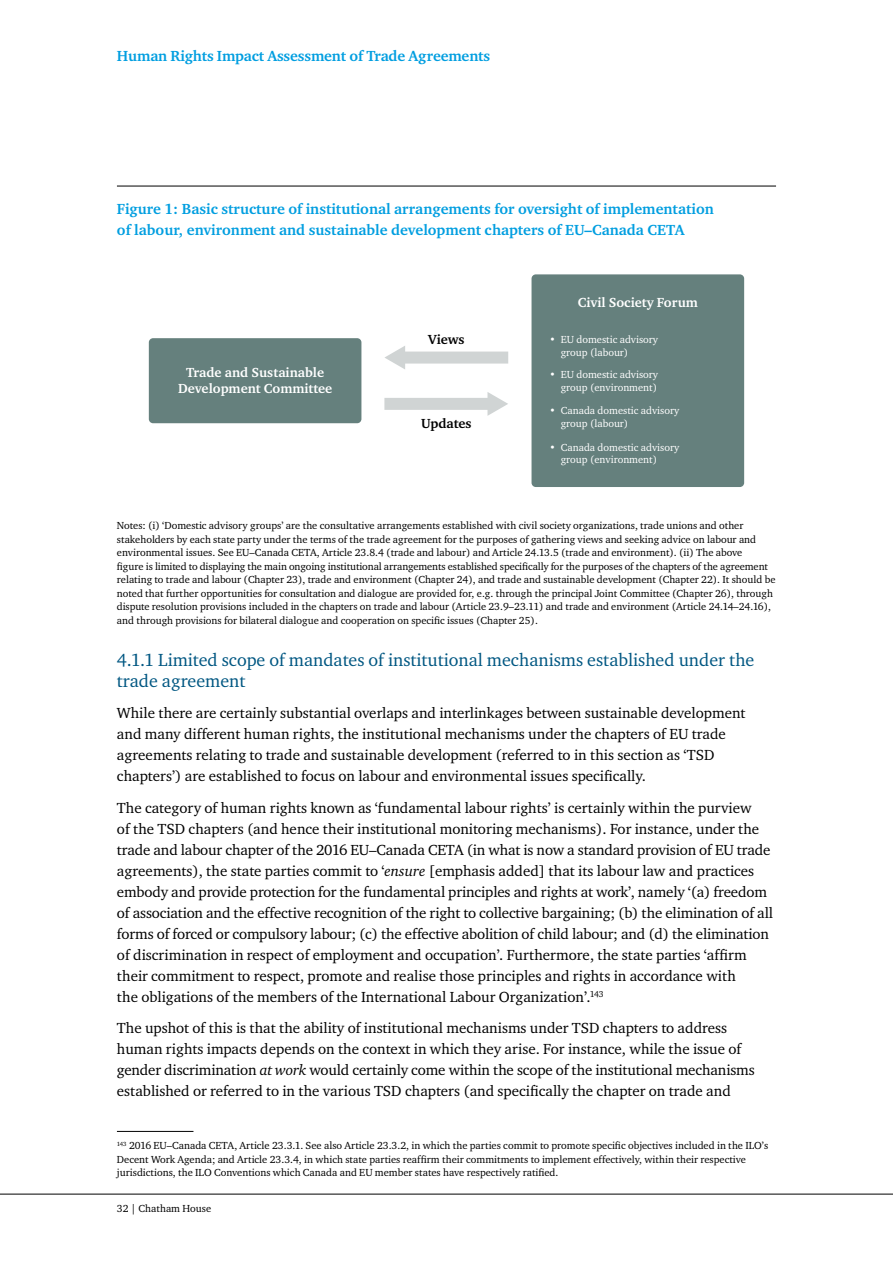
<style>
.page{position:relative;width:893px;height:1263px;background:#fff}
.page>*{position:absolute;margin:0;border:0;box-sizing:border-box;transform-origin:0 0}
.t1{font:18px/21px "Charter ITC";color:#005782}
.t2{font:15px/21px "Charter ITC";color:#000}
.t3{font:700 15px/21px "Charter ITC";color:#009ee0}
.t4{font:700 13.5px/16.2px "Charter ITC";color:#fff;text-align:center}
.t5{font:700 13.5px "Charter ITC";color:#000}
.t6{font:10.5px/13.5px "Charter ITC";color:#000}
.t7{font:10.5px/12.6px "Charter ITC";color:#fff}
.s1{font-style:italic}
</style>
<div class="page">
<hr style="left:117px;top:186px;width:659px;height:1px;background:#000">
<hr style="left:0;top:1194px;width:893px;height:1px;background:#000">
<hr style="left:117px;top:1131px;width:76px;height:1px;background:#000">
<div style="left:149px;top:338px;width:212px;height:85px;background:#65807d;border-radius:4px"></div>
<div style="left:531px;top:274px;width:213px;height:213px;background:#65807d;border-radius:4px"></div>
<div style="left:402px;top:352px;width:106px;height:12px;background:#d0d4d4"></div>
<svg style="left:385px;top:346px;width:20px;height:23px"></svg>
<div style="left:384px;top:398px;width:107px;height:12px;background:#d0d4d4"></div>
<svg style="left:487px;top:392px;width:21px;height:24px"></svg>
<p class="t3" style="left:117px;top:45px;width:375px">Human Rights Impact Assessment of Trade Agreements</p>
<p class="t3" style="left:117px;top:198px;width:598px">Figure 1: Basic structure of institutional arrangements for oversight of implementation of labour, environment and sustainable development chapters of EU–Canada CETA</p>
<p class="t4" style="left:178px;top:364px;width:156px">Trade and Sustainable<br>Development Committee</p>
<p class="t5" style="left:428px;top:331px;width:38px">Views</p>
<p class="t5" style="left:421px;top:415px;width:52px">Updates</p>
<p class="t4" style="left:578px;top:293px;width:122px">Civil Society Forum</p>
<p class="t7" style="left:561px;top:333px;width:99px;text-indent:-11px">• EU domestic advisory group (labour)</p>
<p class="t7" style="left:549px;top:368px;width:110px;text-align:right">• EU domestic advisory group (environment)</p>
<p class="t7" style="left:561px;top:404px;width:120px;text-indent:-11px">• Canada domestic advisory group (labour)</p>
<p class="t7" style="left:561px;top:440px;width:120px;text-indent:-11px">• Canada domestic advisory group (environment)</p>
<p class="t6" style="left:117px;top:519px;width:660px">Notes: (i) ‘Domestic advisory groups’ are the consultative arrangements established with civil society organizations, trade unions and other stakeholders by each state party under the terms of the trade agreement for the purposes of gathering views and seeking advice on labour and environmental issues. See EU–Canada CETA, Article 23.8.4 (trade and labour) and Article 24.13.5 (trade and environment). (ii) The above<br>figure is limited to displaying the main ongoing institutional arrangements established specifically for the purposes of the chapters of the agreement relating to trade and labour (Chapter 23), trade and environment (Chapter 24), and trade and sustainable development (Chapter 22). It should be noted that further opportunities for consultation and dialogue are provided for, e.g. through the principal Joint Committee (Chapter 26), through dispute resolution provisions included in the chapters on trade and labour (Article 23.9–23.11) and trade and environment (Article 24.14–24.16), and through provisions for bilateral dialogue and cooperation on specific issues (Chapter 25).</p>
<p class="t1" style="left:117px;top:649px;width:639px">4.1.1 Limited scope of mandates of institutional mechanisms established under the trade agreement</p>
<p class="t2" style="left:117px;top:702px;width:630px">While there are certainly substantial overlaps and interlinkages between sustainable development and many different human rights, the institutional mechanisms under the chapters of EU trade agreements relating to trade and sustainable development (referred to in this section as ‘TSD chapters’) are established to focus on labour and environmental issues specifically.</p>
<p class="t2" style="left:117px;top:797px;width:658px">The category of human rights known as ‘fundamental labour rights’ is certainly within the purview<br>of the TSD chapters (and hence their institutional monitoring mechanisms). For instance, under the trade and labour chapter of the 2016 EU–Canada CETA (in what is now a standard provision of EU trade agreements), the state parties commit to ‘<span class="s1">ensure</span> [emphasis added] that its labour law and practices embody and provide protection for the fundamental principles and rights at work’, namely ‘(a) freedom of association and the effective recognition of the right to collective bargaining; (b) the elimination of all forms of forced or compulsory labour; (c) the effective abolition of child labour; and (d) the elimination of discrimination in respect of employment and occupation’. Furthermore, the state parties ‘affirm their commitment to respect, promote and realise those principles and rights in accordance with<br>the obligations of the members of the International Labour Organization’.<sup>143</sup></p>
<p class="t2" style="left:117px;top:1017px;width:639px">The upshot of this is that the ability of institutional mechanisms under TSD chapters to address human rights impacts depends on the context in which they arise. For instance, while the issue of gender discrimination <span class="s1">at work</span> would certainly come within the scope of the institutional mechanisms established or referred to in the various TSD chapters (and specifically the chapter on trade and</p>
<p class="t6" style="left:117px;top:1138px;width:653px"><sup>143</sup> 2016 EU–Canada CETA, Article 23.3.1. See also Article 23.3.2, in which the parties commit to promote specific objectives included in the ILO’s<br>Decent Work Agenda; and Article 23.3.4, in which state parties reaffirm their commitments to implement effectively, within their respective jurisdictions, the ILO Conventions which Canada and EU member states have respectively ratified.</p>
<p class="t6" style="left:117px;top:1201px;width:96px">32 | Chatham House</p>
</div>
